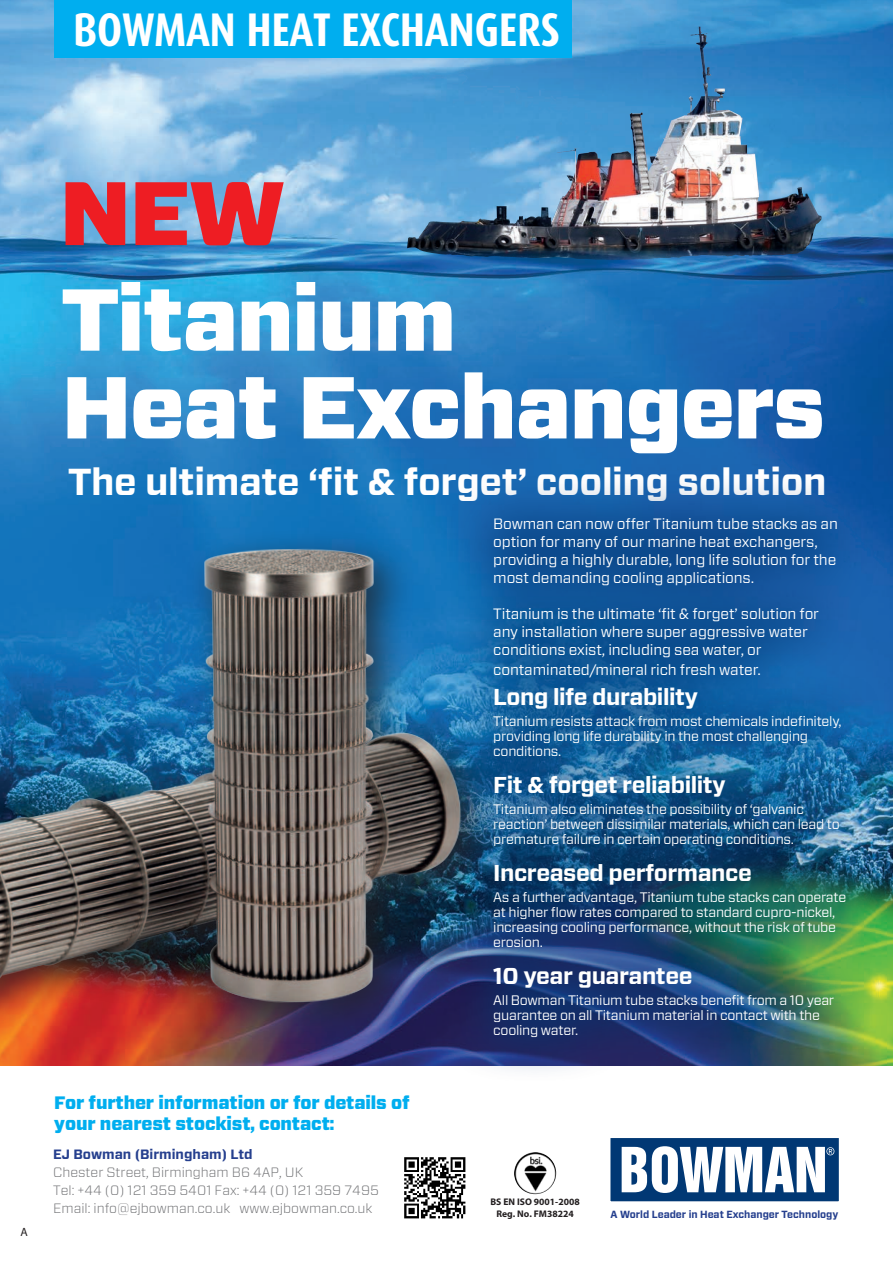
<style>
.page{position:relative;width:893px;height:1263px;background:#fff}
.page>*{position:absolute;margin:0;border:0;box-sizing:border-box;transform-origin:0 0}
.t1{font:900 89.85px "Forza";color:#ee1d23}
.t2{font:900 87.6px/87.8px "Forza";letter-spacing:-.02em;color:#fff}
.t3{font:700 47.25px "Dax Condensed";letter-spacing:-.01em;color:#fff}
.t4{font:700 37.5px "Forza";letter-spacing:-.01em;color:#fff}
.t5{font:700 22.95px "Forza";letter-spacing:-.02em;color:#fff}
.t6{font:900 18px/21px "Forza";letter-spacing:-.01em;color:#00aeef}
.t7{font:15px/18px "Forza";letter-spacing:-.01em;color:#fff}
.t8{font:13.8px/15px "Forza";letter-spacing:-.02em;color:#fff}
.t9{font:300 13.5px/18px "Forza";color:#6d6e71}
.t10{font:700 13.5px "Forza";color:#253f8e}
.t11{font:12px "Myriad Pro";color:#231f20}
.t12{font:700 10.35px "Forza";color:#253f8e;scale:.96 1}
.t13{font:700 9.6px/11.2px "Myriad Pro";color:#231f20;text-align:center}
</style>
<div class="page">
<img style="left:0;top:0;width:893px;height:740px">
<div style="left:54px;top:0;width:517px;height:58px;background:#00aeef"></div>
<img style="left:514px;top:1152px;width:42px;height:42px">
<img style="left:404px;top:1157px;width:62px;height:62px">
<div style="left:610px;top:1137px;width:230px;height:65px;background:#013874"></div>
<div style="left:609px;top:1136px;width:232px;height:67px;border:2px solid #fff"></div>
<svg style="left:622px;top:1146px;width:212px;height:47px"></svg>
<div style="left:447px;top:472px;width:443px;height:611px;background:#013874;opacity:.67"></div>
<div style="left:0;top:528px;width:503px;height:527px;background:#231f20;opacity:.75"></div>
<img style="left:0;top:465px;width:480px;height:574px">
<img style="left:417px;top:27px;width:288px;height:212px">
<h3 class="t3" style="left:73px;top:2px;width:488px">BOWMAN HEAT EXCHANGERS</h3>
<p class="t11" style="left:21px;top:1225px;width:9px">A</p>
<h1 class="t1" style="left:60px;top:173px;width:227px">NEW</h1>
<h2 class="t2" style="left:62px;top:280px;width:765px">Titanium<br>Heat Exchangers</h2>
<h3 class="t4" style="left:68px;top:465px;width:760px">The ultimate ‘fit &amp; forget’ cooling solution</h3>
<h3 class="t6" style="left:54px;top:1093px;width:357px">For further information or for details of your nearest stockist, contact:</h3>
<p class="t10" style="left:53px;top:1148px;width:201px">EJ Bowman (Birmingham) Ltd</p>
<p class="t9" style="left:53px;top:1164px;width:327px">Chester Street, Birmingham B6 4AP, UK<br>Tel: +44 (0) 121 359 5401 Fax: +44 (0) 121 359 7495<br>Email: info@ejbowman.co.uk www.ejbowman.co.uk</p>
<p class="t7" style="left:493px;top:516px;width:346px">Bowman can now offer Titanium tube stacks as an option for many of our marine heat exchangers, providing a highly durable, long life solution for the most demanding cooling applications.</p>
<p class="t7" style="left:493px;top:606px;width:327px">Titanium is the ultimate ‘fit &amp; forget’ solution for any installation where super aggressive water conditions exist, including sea water, or</p>
<p class="t7" style="left:493px;top:661px;width:269px">contaminated/mineral rich fresh water.</p>
<h3 class="t5" style="left:493px;top:687px;width:206px">Long life durability</h3>
<p class="t8" style="left:493px;top:715px;width:350px">Titanium resists attack from most chemicals indefinitely, providing long life durability in the most challenging conditions.</p>
<h3 class="t5" style="left:493px;top:775px;width:234px">Fit &amp; forget reliability</h3>
<p class="t8" style="left:493px;top:802px;width:348px">Titanium also eliminates the possibility of ‘galvanic reaction’ between dissimilar materials, which can lead to premature failure in certain operating conditions.</p>
<h3 class="t5" style="left:493px;top:863px;width:260px">Increased performance</h3>
<p class="t8" style="left:493px;top:890px;width:355px">As a further advantage, Titanium tube stacks can operate at higher flow rates compared to standard cupro-nickel, increasing cooling performance, without the risk of tube erosion.</p>
<h3 class="t5" style="left:493px;top:966px;width:201px">10 year guarantee</h3>
<p class="t8" style="left:493px;top:993px;width:342px">All Bowman Titanium tube stacks benefit from a 10 year guarantee on all Titanium material in contact with the cooling water.</p>
<p class="t13" style="left:490px;top:1197px;width:91px">BS EN ISO 9001-2008<br>Reg. No. FM38224</p>
<p class="t12" style="left:611px;top:1209px;width:239px">A World Leader in Heat Exchanger Technology</p>
</div>
